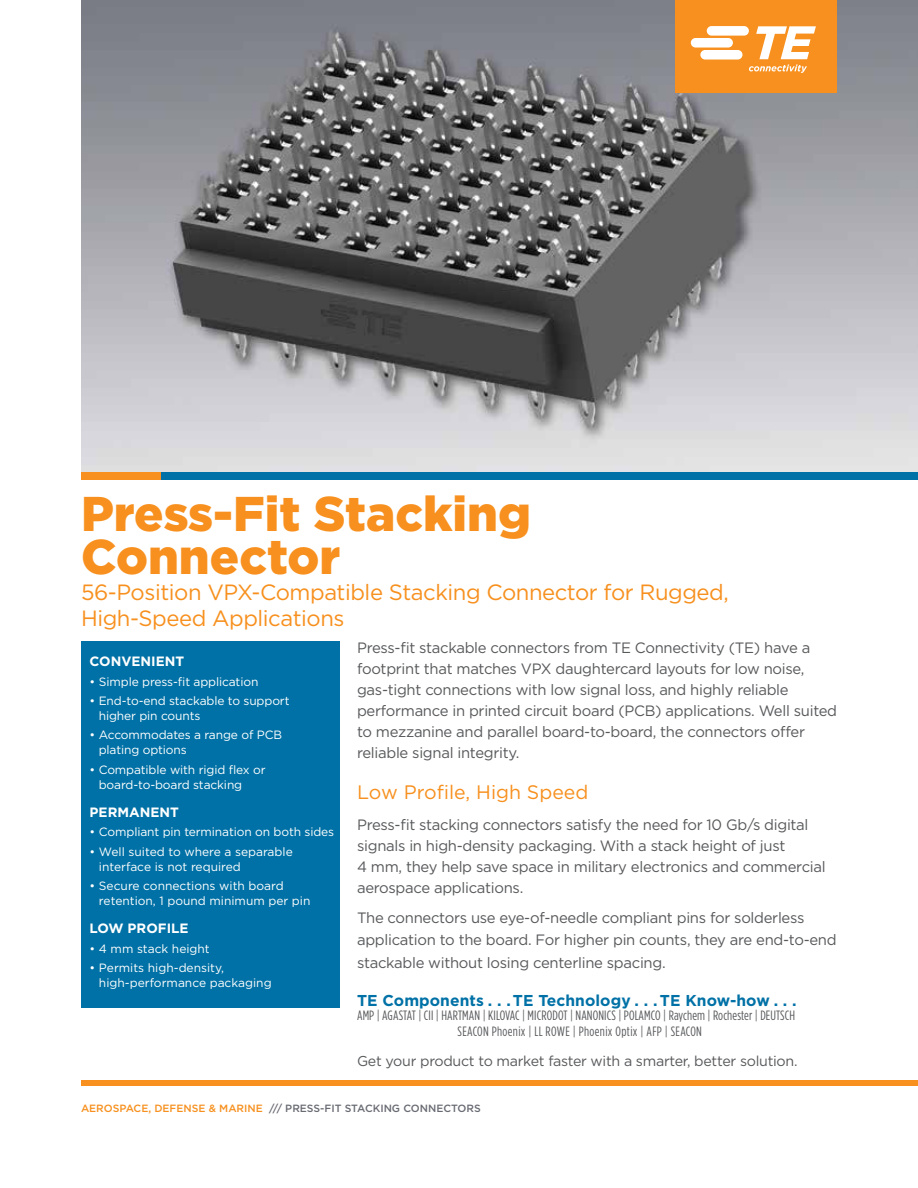
<style>
.page{position:relative;width:918px;height:1188px;background:#fff}
.page>*{position:absolute;margin:0;border:0;box-sizing:border-box;transform-origin:0 0}
.t1{font:900 48.75px/42px "Gotham";color:#f7901e}
.t2{font:22.05px/26.5px "Gotham";letter-spacing:-.02em;color:#f7901e}
.t3{font:19.5px "Gotham";color:#f7901e}
.t4{font:700 15.75px "Gotham";letter-spacing:.005em;color:#0071a6}
.t5{font:15px/21px "Gotham";letter-spacing:-.02em;color:#58595b}
.t6{font:14.25px "Gotham";letter-spacing:-.02em;color:#58595b}
.t7{font:13.5px/15.9px "Gotham Condensed";letter-spacing:.01em;color:#58595b;text-align:center}
.t8{font:700 13.5px "Gotham";color:#fff}
.t9{font:12px/15px "Gotham";letter-spacing:-.01em;color:#fff}
.t10{font:500 10.5px "Gotham";color:#696b73}
.s1{color:#f7901e}
</style>
<div class="page">
<img style="left:81px;top:0;width:837px;height:472px">
<div style="left:675px;top:0;width:162px;height:93px;background:#f7901e"></div>
<svg style="left:691px;top:26px;width:125px;height:47px"></svg>
<div style="left:81px;top:1080px;width:837px;height:6px;background:#f7901e"></div>
<div style="left:160px;top:472px;width:758px;height:8px;background:#0071a6"></div>
<div style="left:81px;top:472px;width:79px;height:8px;background:#f7901e"></div>
<div style="left:81px;top:641px;width:258px;height:367px;background:#0071a6"></div>
<h1 class="t1" style="left:81px;top:493px;width:452px">Press-Fit Stacking<br>Connector</h1>
<h2 class="t2" style="left:81px;top:578px;width:649px">56-Position VPX-Compatible Stacking Connector for Rugged,<br>High-Speed Applications</h2>
<p class="t8" style="left:90px;top:653px;width:96px">CONVENIENT</p>
<p class="t9" style="left:90px;top:674px;width:170px">• Simple press-fit application</p>
<p class="t9" style="left:99px;top:693px;width:192px;text-indent:-9px">• End-to-end stackable to support higher pin counts</p>
<p class="t9" style="left:99px;top:727px;width:185px;text-indent:-9px">• Accommodates a range of PCB plating options</p>
<p class="t9" style="left:99px;top:762px;width:168px;text-indent:-9px">• Compatible with rigid flex or board-to-board stacking</p>
<p class="t8" style="left:90px;top:803px;width:91px">PERMANENT</p>
<p class="t9" style="left:90px;top:824px;width:246px">• Compliant pin termination on both sides</p>
<p class="t9" style="left:99px;top:844px;width:195px;text-indent:-9px">• Well suited to where a separable interface is not required</p>
<p class="t9" style="left:99px;top:878px;width:213px;text-indent:-9px">• Secure connections with board retention, 1 pound minimum per pin</p>
<p class="t8" style="left:90px;top:920px;width:100px">LOW PROFILE</p>
<p class="t9" style="left:90px;top:941px;width:122px">• 4 mm stack height</p>
<p class="t9" style="left:99px;top:960px;width:174px;text-indent:-9px">• Permits high-density, high-performance packaging</p>
<p class="t5" style="left:357px;top:637px;width:482px">Press-fit stackable connectors from TE Connectivity (TE) have a footprint that matches VPX daughtercard layouts for low noise, gas-tight connections with low signal loss, and highly reliable performance in printed circuit board (PCB) applications. Well suited to mezzanine and parallel board-to-board, the connectors offer reliable signal integrity.</p>
<h3 class="t3" style="left:357px;top:780px;width:233px">Low Profile, High Speed</h3>
<p class="t5" style="left:357px;top:814px;width:470px">Press-fit stacking connectors satisfy the need for 10 Gb/s digital signals in high-density packaging. With a stack height of just<br>4 mm, they help save space in military electronics and commercial aerospace applications.</p>
<p class="t5" style="left:357px;top:906px;width:481px;line-height:22.5px">The connectors use eye-of-needle compliant pins for solderless application to the board. For higher pin counts, they are end-to-end stackable without losing centerline spacing.</p>
<p class="t4" style="left:357px;top:990px;width:441px">TE Components . . . TE Technology . . . TE Know-how . . .</p>
<p class="t7" style="left:357px;top:1007px;width:440px">AMP | AGASTAT | CII | HARTMAN | KILOVAC | MICRODOT | NANONICS | POLAMCO | Raychem | Rochester | DEUTSCH<br>SEACON Phoenix | LL ROWE | Phoenix Optix | AFP | SEACON</p>
<p class="t6" style="left:357px;top:1052px;width:442px">Get your product to market faster with a smarter, better solution.</p>
<p class="t10" style="left:81px;top:1102px;width:401px"><span class="s1">AEROSPACE, DEFENSE &amp; MARINE</span> /// PRESS-FIT STACKING CONNECTORS</p>
</div>
